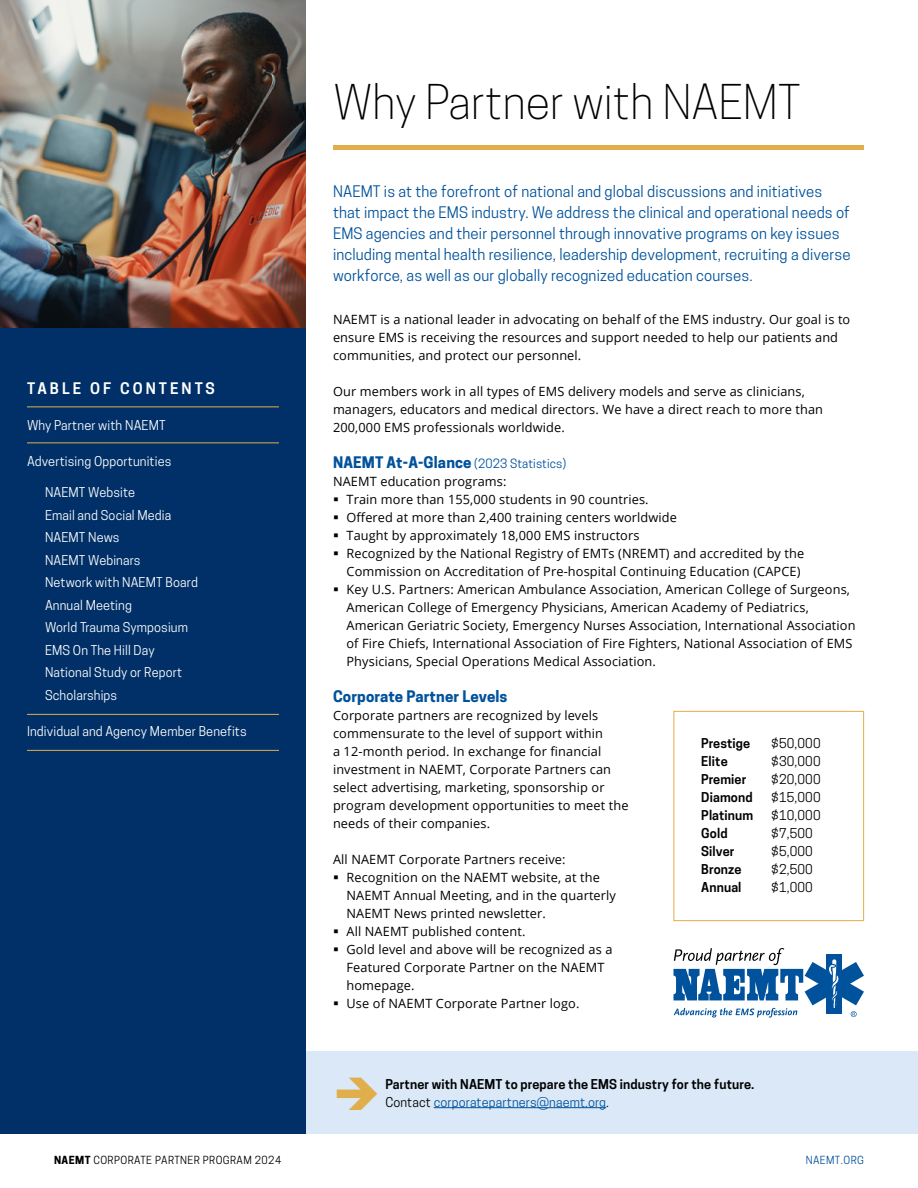
<style>
.page{position:relative;width:918px;height:1188px;background:#fff}
.page>*{position:absolute;margin:0;border:0;box-sizing:border-box;transform-origin:0 0}
.t1{font:300 45px "Cooper Hewitt";color:#000}
.t2{font:15px/21px "Cooper Hewitt";letter-spacing:.01em;color:#00529b}
.t3{font:700 15px "Cooper Hewitt";letter-spacing:.01em;color:#00529b}
.t4{font:600 15px "Cooper Hewitt";letter-spacing:.2em;color:#fff}
.t5{font:12.75px/18px "Open Sans";letter-spacing:.01em;color:#000}
.t6{font:12.75px/22.5px "Cooper Hewitt";letter-spacing:.01em;color:#fff}
.t7{font:600 12.75px/18px "Cooper Hewitt";letter-spacing:.01em;color:#000}
.t8{font:12.75px "Cooper Hewitt";letter-spacing:.01em;color:#000}
.t9{font:10.5px "Cooper Hewitt";letter-spacing:.04em;color:#000}
.t10{font:10.5px "Cooper Hewitt";letter-spacing:.04em;color:#00529b}
.s1{font-weight:400;font-size:12px}
.s2{font-weight:400}
.s3{font-weight:400;color:#00529b}
.s4{font-weight:700}
</style>
<div class="page">
<img style="left:0;top:0;width:306px;height:328px">
<div style="left:0;top:328px;width:306px;height:806px;background:#003067"></div>
<hr style="left:333px;top:146px;width:531px;height:4px;background:#e1ae4c">
<svg style="left:674px;top:948px;width:190px;height:70px"></svg>
<div style="left:306px;top:1052px;width:612px;height:82px;background:#dae8f7"></div>
<hr style="left:434px;top:1107px;width:172px;height:1px;background:#00529b">
<div style="left:674px;top:711px;width:190px;height:210px;border:1px solid #e5ad49"></div>
<hr style="left:27px;top:406px;width:252px;height:1px;background:#e1ae4c">
<hr style="left:27px;top:442px;width:252px;height:1px;background:#e1ae4c">
<hr style="left:27px;top:714px;width:252px;height:1px;background:#e1ae4c">
<hr style="left:27px;top:750px;width:252px;height:1px;background:#e1ae4c">
<p class="t4" style="left:27px;top:379px;width:189px">TABLE OF CONTENTS</p>
<p class="t6" style="left:27px;top:414px;width:140px">Why Partner with NAEMT</p>
<p class="t6" style="left:27px;top:450px;width:146px">Advertising Opportunities</p>
<p class="t6" style="left:45px;top:481px;width:155px">NAEMT Website<br>Email and Social Media<br>NAEMT News<br>NAEMT Webinars<br>Network with NAEMT Board<br>Annual Meeting<br>World Trauma Symposium<br>EMS On The Hill Day<br>National Study or Report<br>Scholarships</p>
<p class="t6" style="left:27px;top:720px;width:221px">Individual and Agency Member Benefits</p>
<h1 class="t1" style="left:333px;top:76px;width:469px">Why Partner with NAEMT</h1>
<p class="t2" style="left:333px;top:181px;width:519px">NAEMT is at the forefront of national and global discussions and initiatives that impact the EMS industry. We address the clinical and operational needs of EMS agencies and their personnel through innovative programs on key issues including mental health resilience, leadership development, recruiting a diverse workforce, as well as our globally recognized education courses.</p>
<p class="t5" style="left:333px;top:310px;width:519px">NAEMT is a national leader in advocating on behalf of the EMS industry. Our goal is to ensure EMS is receiving the resources and support needed to help our patients and communities, and protect our personnel.</p>
<p class="t5" style="left:333px;top:382px;width:492px">Our members work in all types of EMS delivery models and serve as clinicians, managers, educators and medical directors. We have a direct reach to more than<br>200,000 EMS professionals worldwide.</p>
<p class="t3" style="left:333px;top:453px;width:235px">NAEMT At-A-Glance <span class="s1">(2023 Statistics)</span></p>
<p class="t5" style="left:347px;top:472px;width:511px;text-indent:-14px">NAEMT education programs:<br>Train more than 155,000 students in 90 countries.<br>Offered at more than 2,400 training centers worldwide<br>Taught by approximately 18,000 EMS instructors<br>Recognized by the National Registry of EMTs (NREMT) and accredited by the Commission on Accreditation of Pre-hospital Continuing Education (CAPCE)<br>Key U.S. Partners: American Ambulance Association, American College of Surgeons, American College of Emergency Physicians, American Academy of Pediatrics, American Geriatric Society, Emergency Nurses Association, International Association of Fire Chiefs, International Association of Fire Fighters, National Association of EMS Physicians, Special Operations Medical Association.</p>
<p class="t3" style="left:333px;top:687px;width:176px">Corporate Partner Levels</p>
<p class="t5" style="left:333px;top:706px;width:297px">Corporate partners are recognized by levels commensurate to the level of support within<br>a 12-month period. In exchange for financial investment in NAEMT, Corporate Partners can select advertising, marketing, sponsorship or program development opportunities to meet the needs of their companies.</p>
<p class="t5" style="left:347px;top:850px;width:271px;text-indent:-14px">All NAEMT Corporate Partners receive:<br>Recognition on the NAEMT website, at the NAEMT Annual Meeting, and in the quarterly NAEMT News printed newsletter.<br>All NAEMT published content.<br>Gold level and above will be recognized as a Featured Corporate Partner on the NAEMT homepage.<br>Use of NAEMT Corporate Partner logo.</p>
<p class="t7" style="left:701px;top:735px;width:51px">Prestige</p>
<p class="t8" style="left:771px;top:736px;width:51px">$50,000</p>
<p class="t7" style="left:701px;top:753px;width:28px">Elite</p>
<p class="t8" style="left:771px;top:754px;width:51px">$30,000</p>
<p class="t7" style="left:701px;top:771px;width:47px">Premier</p>
<p class="t8" style="left:771px;top:772px;width:51px">$20,000</p>
<p class="t7" style="left:701px;top:789px;width:53px">Diamond</p>
<p class="t8" style="left:771px;top:790px;width:51px">$15,000</p>
<p class="t7" style="left:701px;top:807px;width:54px">Platinum</p>
<p class="t8" style="left:771px;top:808px;width:51px">$10,000</p>
<p class="t7" style="left:701px;top:825px;width:28px">Gold</p>
<p class="t8" style="left:771px;top:826px;width:43px">$7,500</p>
<p class="t7" style="left:701px;top:843px;width:35px">Silver</p>
<p class="t8" style="left:771px;top:844px;width:43px">$5,000</p>
<p class="t7" style="left:701px;top:861px;width:42px">Bronze</p>
<p class="t8" style="left:771px;top:862px;width:43px">$2,500</p>
<p class="t7" style="left:701px;top:879px;width:42px">Annual</p>
<p class="t8" style="left:771px;top:880px;width:43px">$1,000</p>
<p class="t7" style="left:386px;top:1075px;width:370px">Partner with NAEMT to prepare the EMS industry for the future.<br><span class="s2">Contact</span> <span class="s3">corporatepartners@naemt.org</span><span class="s2">.</span></p>
<p class="t9" style="left:54px;top:1154px;width:229px"><span class="s4">NAEMT</span> CORPORATE PARTNER PROGRAM 2024</p>
<p class="t10" style="left:806px;top:1154px;width:60px">NAEMT.ORG</p>
</div>
